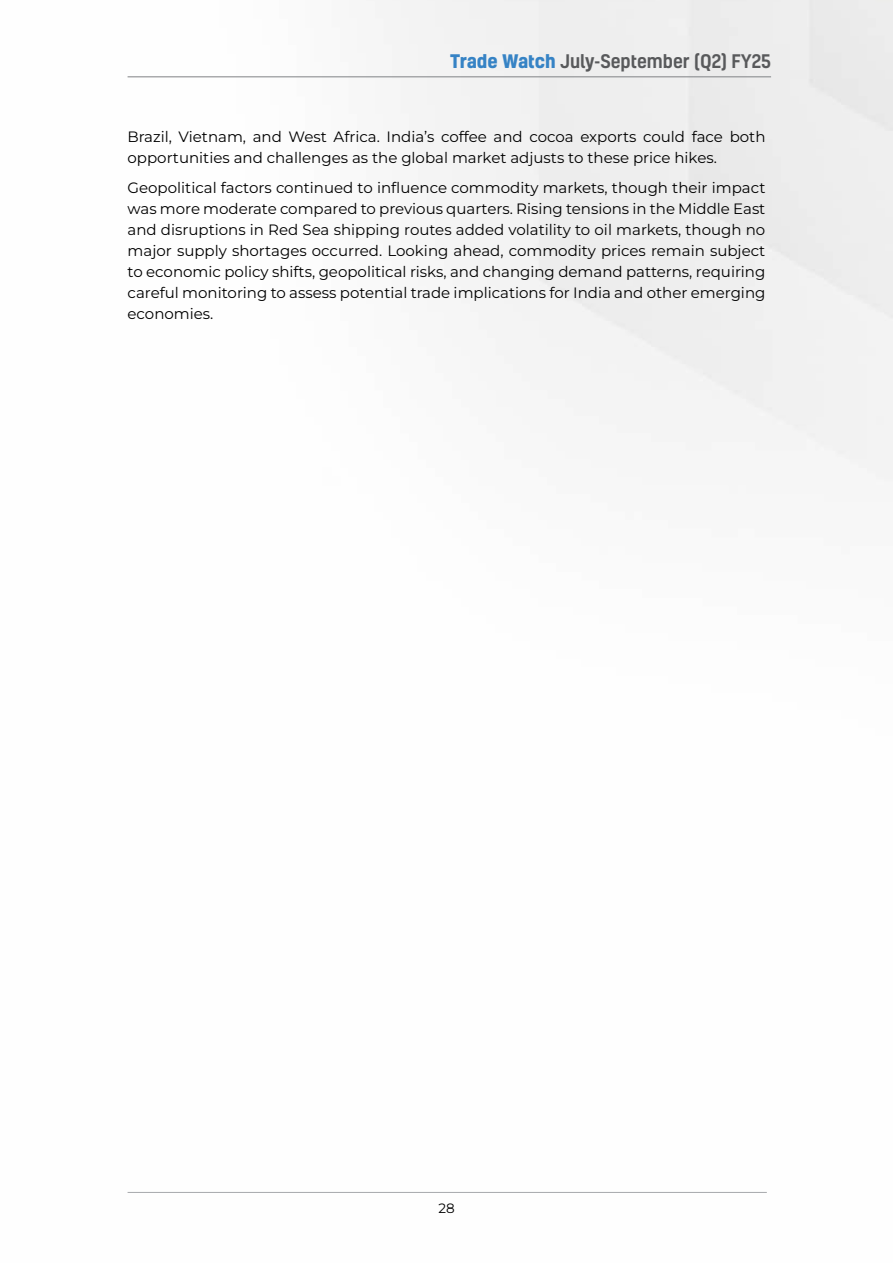
<style>
.page{position:relative;width:893px;height:1263px;background:#fff}
.page>*{position:absolute;margin:0;border:0;box-sizing:border-box;transform-origin:0 0}
.t1{font:500 18px "Kelson";color:#58595b}
.t2{font:15px/21px "Montserrat";color:#000}
.t3{font:13.5px "Montserrat";color:#000}
.s1{font-weight:700;color:#3683c5}
</style>
<div class="page">
<hr style="left:128px;top:76px;width:643px;height:1px;background:#808285">
<hr style="left:128px;top:1192px;width:639px;height:1px;background:#a7a9ac">
<p class="t1" style="left:450px;top:49px;width:323px"><span class="s1">Trade Watch</span> July-September (Q2) FY25</p>
<p class="t2" style="left:128px;top:126px;width:639px">Brazil, Vietnam, and West Africa. India’s coffee and cocoa exports could face both opportunities and challenges as the global market adjusts to these price hikes.</p>
<p class="t2" style="left:128px;top:176px;width:639px;text-align:justify">Geopolitical factors continued to influence commodity markets, though their impact was more moderate compared to previous quarters. Rising tensions in the Middle East and disruptions in Red Sea shipping routes added volatility to oil markets, though no major supply shortages occurred. Looking ahead, commodity prices remain subject to economic policy shifts, geopolitical risks, and changing demand patterns, requiring careful monitoring to assess potential trade implications for India and other emerging economies.</p>
<p class="t3" style="left:438px;top:1199px;width:18px">28</p>
</div>
